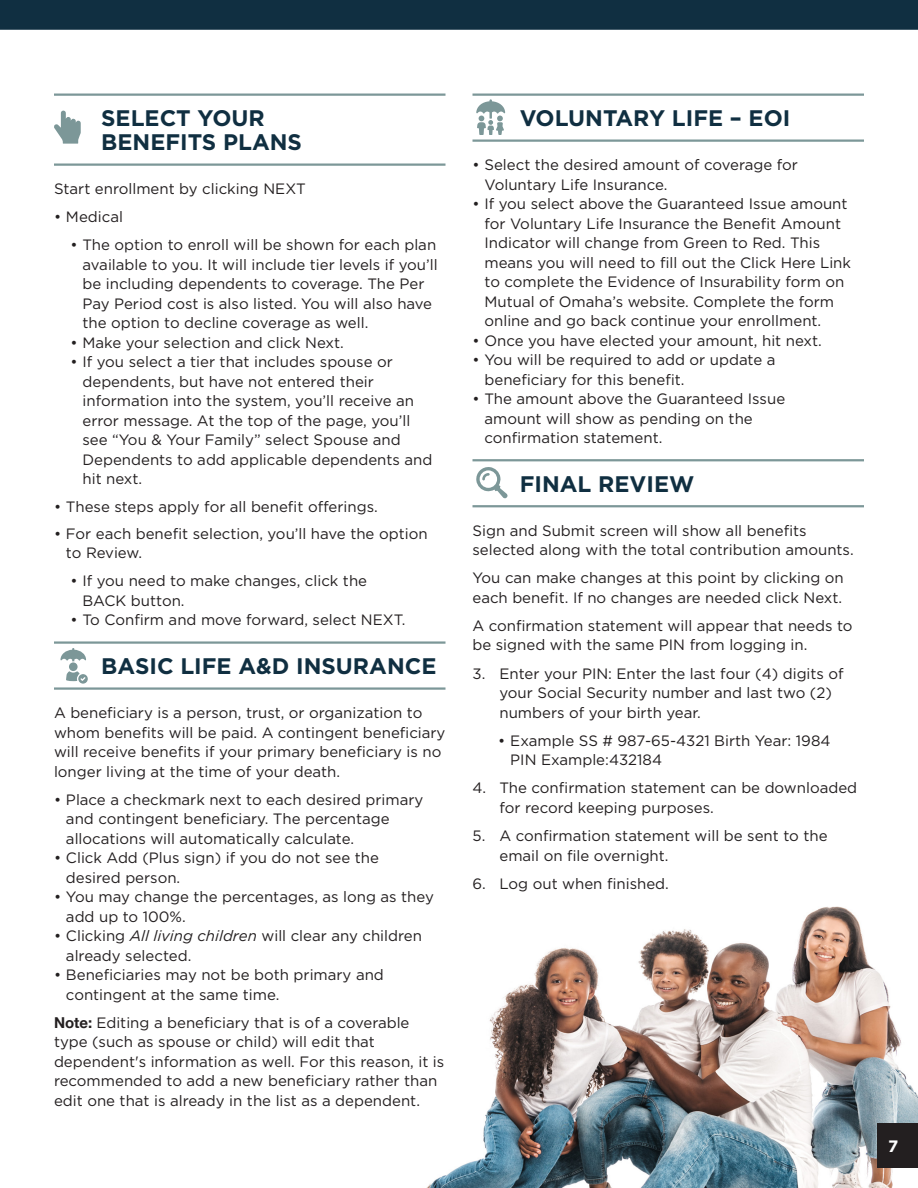
<style>
.page{position:relative;width:918px;height:1188px;background:#fff}
.page>*{position:absolute;margin:0;border:0;box-sizing:border-box;transform-origin:0 0}
.Enrollment_Heading{font:700 22.5px/24px "Gotham";color:#102f41}
.t1{font:700 16.5px "Gotham";color:#fff}
.Body_Text{font:15px/19.5px "Gotham";color:#231f20}
.s1{font-family:"Gotham Pro";font-style:italic}
.s2{font-family:"Helvetica Neue";font-weight:700}
</style>
<div class="page">
<img style="left:426px;top:906px;width:492px;height:282px">
<div style="left:0;top:0;width:918px;height:30px;background:#102f41"></div>
<hr style="left:54px;top:94px;width:392px;height:2px;background:#7c9798">
<hr style="left:54px;top:163px;width:392px;height:3px;background:#7c9798">
<hr style="left:54px;top:641px;width:392px;height:3px;background:#7c9798">
<hr style="left:54px;top:687px;width:392px;height:3px;background:#7c9798">
<hr style="left:472px;top:94px;width:392px;height:2px;background:#7c9798">
<hr style="left:472px;top:139px;width:392px;height:3px;background:#7c9798">
<hr style="left:472px;top:459px;width:392px;height:2px;background:#7c9798">
<hr style="left:472px;top:505px;width:392px;height:2px;background:#7c9798">
<svg style="left:54px;top:111px;width:27px;height:33px"></svg>
<svg style="left:476px;top:99px;width:29px;height:36px"></svg>
<svg style="left:60px;top:648px;width:26px;height:13px"></svg>
<div style="left:69px;top:662px;width:9px;height:9px;background:#7c9798;border-radius:50%"></div>
<svg style="left:66px;top:671px;width:22px;height:13px"></svg>
<svg style="left:476px;top:467px;width:32px;height:32px"></svg>
<div style="left:878px;top:1124px;width:40px;height:44px;background:#231f20"></div>
<p class="Enrollment_Heading" style="left:101px;top:106px;width:202px">SELECT YOUR<br>BENEFITS PLANS</p>
<p class="Body_Text" style="left:54px;top:179px;width:253px">Start enrollment by clicking NEXT</p>
<p class="Body_Text" style="left:54px;top:207px;width:70px">• Medical</p>
<p class="Body_Text" style="left:82px;top:235px;width:357px;text-indent:-12px">• The option to enroll will be shown for each plan available to you. It will include tier levels if you’ll be including dependents to coverage. The Per Pay Period cost is also listed. You will also have the option to decline coverage as well.</p>
<p class="Body_Text" style="left:71px;top:332px;width:275px">• Make your selection and click Next.</p>
<p class="Body_Text" style="left:82px;top:352px;width:351px;text-indent:-12px">• If you select a tier that includes spouse or dependents, but have not entered their information into the system, you’ll receive an error message. At the top of the page, you’ll see “You &amp; Your Family” select Spouse and Dependents to add applicable dependents and hit next.</p>
<p class="Body_Text" style="left:54px;top:497px;width:325px">• These steps apply for all benefit offerings.</p>
<p class="Body_Text" style="left:66px;top:523px;width:363px;text-indent:-12px">• For each benefit selection, you’ll have the option to Review.</p>
<p class="Body_Text" style="left:82px;top:571px;width:286px;text-indent:-12px">• If you need to make changes, click the<br>BACK button.</p>
<p class="Body_Text" style="left:71px;top:610px;width:337px">• To Confirm and move forward, select NEXT.</p>
<p class="Enrollment_Heading" style="left:101px;top:654px;width:337px">BASIC LIFE A&amp;D INSURANCE</p>
<p class="Body_Text" style="left:54px;top:703px;width:393px">A beneficiary is a person, trust, or organization to whom benefits will be paid. A contingent beneficiary will receive benefits if your primary beneficiary is no longer living at the time of your death.</p>
<p class="Body_Text" style="left:66px;top:789px;width:359px;text-indent:-12px">• Place a checkmark next to each desired primary and contingent beneficiary. The percentage allocations will automatically calculate.</p>
<p class="Body_Text" style="left:66px;top:848px;width:315px;text-indent:-12px">• Click Add (Plus sign) if you do not see the desired person.</p>
<p class="Body_Text" style="left:66px;top:887px;width:369px;text-indent:-12px">• You may change the percentages, as long as they add up to 100%.</p>
<p class="Body_Text" style="left:66px;top:926px;width:357px;text-indent:-12px">• Clicking <span class="s1">All living children</span> will clear any children already selected.</p>
<p class="Body_Text" style="left:66px;top:965px;width:319px;text-indent:-12px">• Beneficiaries may not be both primary and contingent at the same time.</p>
<p class="Body_Text" style="left:54px;top:1012px;width:392px"><span class="s2">Note:</span> Editing a beneficiary that is of a coverable type (such as spouse or child) will edit that dependent's information as well. For this reason, it is recommended to add a new beneficiary rather than edit one that is already in the list as a dependent.</p>
<p class="Enrollment_Heading" style="left:520px;top:106px;width:272px">VOLUNTARY LIFE – EOI</p>
<p class="Body_Text" style="left:484px;top:155px;width:315px;text-indent:-12px">• Select the desired amount of coverage for<br>Voluntary Life Insurance.</p>
<p class="Body_Text" style="left:484px;top:194px;width:368px;text-indent:-12px">• If you select above the Guaranteed Issue amount for Voluntary Life Insurance the Benefit Amount Indicator will change from Green to Red. This means you will need to fill out the Click Here Link to complete the Evidence of Insurability form on Mutual of Omaha’s website. Complete the form online and go back continue your enrollment.</p>
<p class="Body_Text" style="left:472px;top:330px;width:351px">• Once you have elected your amount, hit next.</p>
<p class="Body_Text" style="left:484px;top:350px;width:293px;text-indent:-12px">• You will be required to add or update a beneficiary for this benefit.</p>
<p class="Body_Text" style="left:484px;top:389px;width:302px;text-indent:-12px">• The amount above the Guaranteed Issue amount will show as pending on the confirmation statement.</p>
<p class="Enrollment_Heading" style="left:520px;top:472px;width:176px">FINAL REVIEW</p>
<p class="Body_Text" style="left:472px;top:520px;width:383px">Sign and Submit screen will show all benefits selected along with the total contribution amounts.</p>
<p class="Body_Text" style="left:472px;top:568px;width:373px">You can make changes at this point by clicking on each benefit. If no changes are needed click Next.</p>
<p class="Body_Text" style="left:472px;top:616px;width:382px">A confirmation statement will appear that needs to be signed with the same PIN from logging in.</p>
<p class="Body_Text" style="left:500px;top:663px;width:346px;text-indent:-27px">3. Enter your PIN: Enter the last four (4) digits of your Social Security number and last two (2) numbers of your birth year.</p>
<p class="Body_Text" style="left:510px;top:730px;width:322px;text-indent:-12px">• Example SS # 987-65-4321 Birth Year: 1984<br>PIN Example:432184</p>
<p class="Body_Text" style="left:500px;top:778px;width:359px;text-indent:-27px">4. The confirmation statement can be downloaded for record keeping purposes.</p>
<p class="Body_Text" style="left:500px;top:826px;width:330px;text-indent:-27px">5. A confirmation statement will be sent to the email on file overnight.</p>
<p class="Body_Text" style="left:472px;top:873px;width:198px">6. Log out when finished.</p>
<p class="t1" style="left:888px;top:1135px;width:12px">7</p>
</div>
